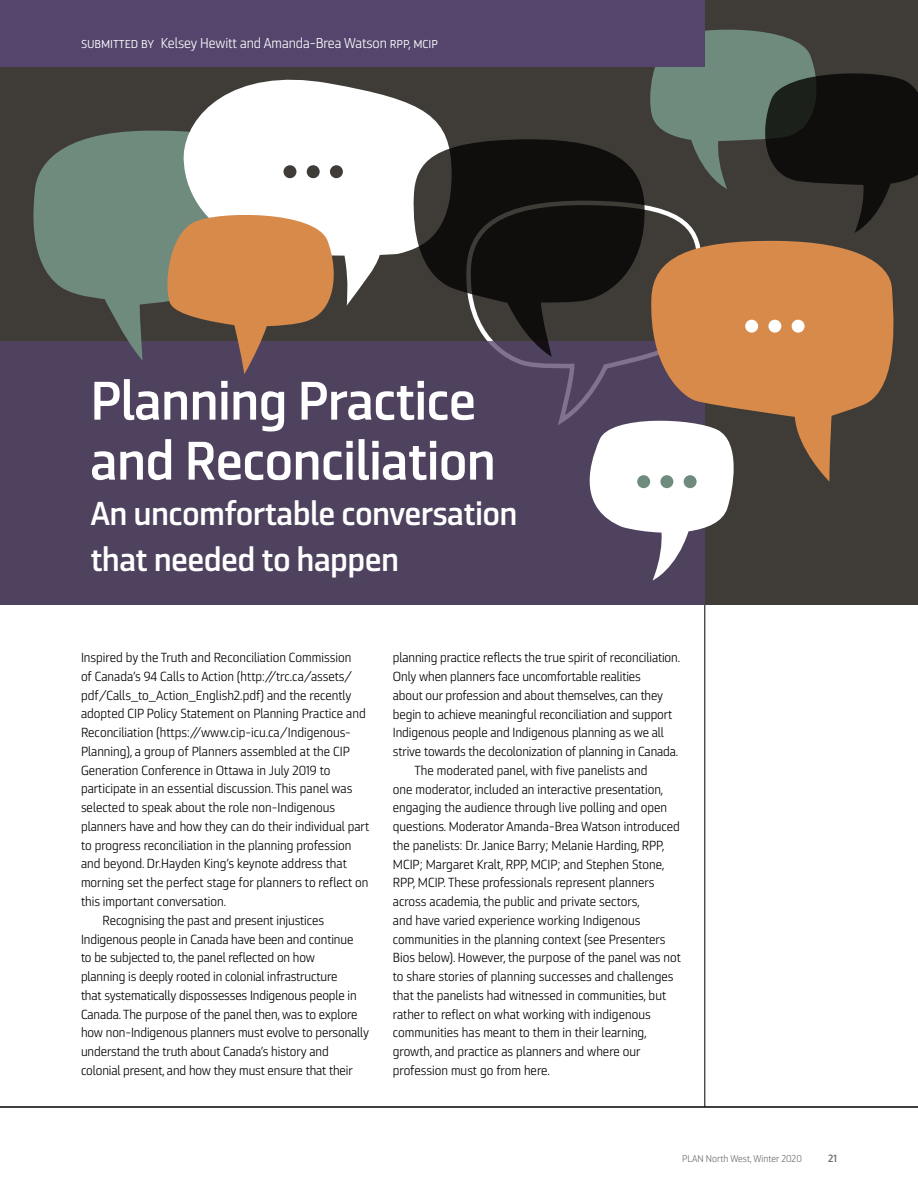
<style>
.page{position:relative;width:918px;height:1188px;background:#fff}
.page>*{position:absolute;margin:0;border:0;box-sizing:border-box;transform-origin:0 0}
.t1{font:54px/60px "Ranelte Nor Dem";color:#fff}
.t2{font:33px/45.8px "Ranelte Nor Dem";color:#fff}
.t3{font:14.25px "Ranelte Nor Boo";letter-spacing:-.005em;color:#fff}
.t4{font:13.2px "Ranelte Nor Boo";color:#000}
.t5{font:10.5px "Ranelte Nor Dem";color:#6d6e71}
.t6{font:9.75px "Ranelte Nor Boo";color:#6d6e71}
</style>
<div class="page">
<hr style="left:705px;top:0;width:1px;height:1107px;background:#000">
<div style="left:0;top:0;width:918px;height:605px;background:#3f3c38"></div>
<div style="left:0;top:341px;width:704px;height:264px;background:#4f425f"></div>
<svg style="left:33px;top:130px;width:149px;height:231px;fill:#6e8b7e"></svg>
<svg style="left:182px;top:66px;width:270px;height:240px;fill:#fff"></svg>
<svg style="left:589px;top:421px;width:144px;height:159px"></svg>
<svg style="left:649px;top:240px;width:245px;height:242px;fill:#d78a4a"></svg>
<svg style="left:412px;top:138px;width:234px;height:219px;fill:#0f0e0c"></svg>
<svg style="left:163px;top:210px;width:176px;height:164px"></svg>
<div style="left:284px;top:165px;width:12px;height:13px;background:#3f3c38;border-radius:50%"></div>
<div style="left:307px;top:165px;width:13px;height:13px;background:#3f3c38;border-radius:50%"></div>
<div style="left:330px;top:165px;width:13px;height:13px;background:#3f3c38;border-radius:50%"></div>
<svg style="left:646px;top:29px;width:272px;height:204px"></svg>
<div style="left:745px;top:320px;width:13px;height:13px;background:#fff;border-radius:50%"></div>
<div style="left:768px;top:320px;width:13px;height:13px;background:#fff;border-radius:50%"></div>
<div style="left:792px;top:320px;width:13px;height:13px;background:#fff;border-radius:50%"></div>
<div style="left:637px;top:475px;width:13px;height:13px;background:#6e8b7e;border-radius:50%"></div>
<div style="left:660px;top:475px;width:13px;height:13px;background:#6e8b7e;border-radius:50%"></div>
<div style="left:684px;top:475px;width:13px;height:13px;background:#6e8b7e;border-radius:50%"></div>
<hr style="left:0;top:1107px;width:918px;height:1px;background:#000">
<div style="left:0;top:0;width:705px;height:66px;background:#55456d"></div>
<p class="t3" style="left:81px;top:34px;width:358px">submitted by Kelsey Hewitt and Amanda-Brea Watson rpp, mcip</p>
<h1 class="t1" style="left:91px;top:371px;width:406px">Planning Practice and Reconciliation</h1>
<h2 class="t2" style="left:91px;top:491px;width:428px">An uncomfortable conversation that needed to happen</h2>
<p class="t4" style="left:81px;top:650px;width:272px">Inspired by the Truth and Reconciliation Commission</p>
<p class="t4" style="left:81px;top:669px;width:273px">of Canada’s 94 Calls to Action (http://trc.ca/assets/</p>
<p class="t4" style="left:81px;top:687px;width:272px">pdf/Calls_to_Action_English2.pdf) and the recently</p>
<p class="t4" style="left:81px;top:706px;width:286px">adopted CIP Policy Statement on Planning Practice and</p>
<p class="t4" style="left:81px;top:725px;width:271px">Reconciliation (https://www.cip-icu.ca/Indigenous-</p>
<p class="t4" style="left:81px;top:744px;width:270px">Planning), a group of Planners assembled at the CIP</p>
<p class="t4" style="left:81px;top:762px;width:251px">Generation Conference in Ottawa in July 2019 to</p>
<p class="t4" style="left:81px;top:781px;width:273px">participate in an essential discussion. This panel was</p>
<p class="t4" style="left:81px;top:800px;width:256px">selected to speak about the role non-Indigenous</p>
<p class="t4" style="left:81px;top:819px;width:290px">planners have and how they can do their individual part</p>
<p class="t4" style="left:81px;top:837px;width:272px">to progress reconciliation in the planning profession</p>
<p class="t4" style="left:81px;top:856px;width:267px">and beyond. Dr.Hayden King’s keynote address that</p>
<p class="t4" style="left:81px;top:875px;width:289px">morning set the perfect stage for planners to reflect on</p>
<p class="t4" style="left:81px;top:894px;width:147px">this important conversation.</p>
<p class="t4" style="left:103px;top:912px;width:223px">Recognising the past and present injustices</p>
<p class="t4" style="left:81px;top:931px;width:274px">Indigenous people in Canada have been and continue</p>
<p class="t4" style="left:81px;top:950px;width:236px">to be subjected to, the panel reflected on how</p>
<p class="t4" style="left:81px;top:969px;width:258px">planning is deeply rooted in colonial infrastructure</p>
<p class="t4" style="left:81px;top:987px;width:277px">that systematically dispossesses Indigenous people in</p>
<p class="t4" style="left:81px;top:1006px;width:278px">Canada. The purpose of the panel then, was to explore</p>
<p class="t4" style="left:81px;top:1025px;width:289px">how non-Indigenous planners must evolve to personally</p>
<p class="t4" style="left:81px;top:1044px;width:249px">understand the truth about Canada’s history and</p>
<p class="t4" style="left:81px;top:1062px;width:273px">colonial present, and how they must ensure that their</p>
<p class="t4" style="left:393px;top:650px;width:289px">planning practice reflects the true spirit of reconciliation.</p>
<p class="t4" style="left:393px;top:669px;width:249px">Only when planners face uncomfortable realities</p>
<p class="t4" style="left:393px;top:687px;width:272px">about our profession and about themselves, can they</p>
<p class="t4" style="left:393px;top:706px;width:281px">begin to achieve meaningful reconciliation and support</p>
<p class="t4" style="left:393px;top:725px;width:273px">Indigenous people and Indigenous planning as we all</p>
<p class="t4" style="left:393px;top:744px;width:287px">strive towards the decolonization of planning in Canada.</p>
<p class="t4" style="left:415px;top:762px;width:234px">The moderated panel, with five panelists and</p>
<p class="t4" style="left:393px;top:781px;width:272px">one moderator, included an interactive presentation,</p>
<p class="t4" style="left:393px;top:800px;width:276px">engaging the audience through live polling and open</p>
<p class="t4" style="left:393px;top:819px;width:289px">questions. Moderator Amanda-Brea Watson introduced</p>
<p class="t4" style="left:393px;top:837px;width:273px">the panelists: Dr. Janice Barry; Melanie Harding, RPP,</p>
<p class="t4" style="left:393px;top:856px;width:273px">MCIP; Margaret Kralt, RPP, MCIP; and Stephen Stone,</p>
<p class="t4" style="left:393px;top:875px;width:263px">RPP, MCIP. These professionals represent planners</p>
<p class="t4" style="left:393px;top:894px;width:248px">across academia, the public and private sectors,</p>
<p class="t4" style="left:393px;top:912px;width:249px">and have varied experience working Indigenous</p>
<p class="t4" style="left:393px;top:931px;width:274px">communities in the planning context (see Presenters</p>
<p class="t4" style="left:393px;top:950px;width:290px">Bios below). However, the purpose of the panel was not</p>
<p class="t4" style="left:393px;top:969px;width:282px">to share stories of planning successes and challenges</p>
<p class="t4" style="left:393px;top:988px;width:275px">that the panelists had witnessed in communities, but</p>
<p class="t4" style="left:393px;top:1006px;width:259px">rather to reflect on what working with indigenous</p>
<p class="t4" style="left:393px;top:1025px;width:255px">communities has meant to them in their learning,</p>
<p class="t4" style="left:393px;top:1044px;width:249px">growth, and practice as planners and where our</p>
<p class="t4" style="left:393px;top:1063px;width:159px">profession must go from here.</p>
<p class="t6" style="left:682px;top:1153px;width:121px">PLAN North West, Winter 2020</p>
<p class="t5" style="left:828px;top:1152px;width:10px">21</p>
</div>
